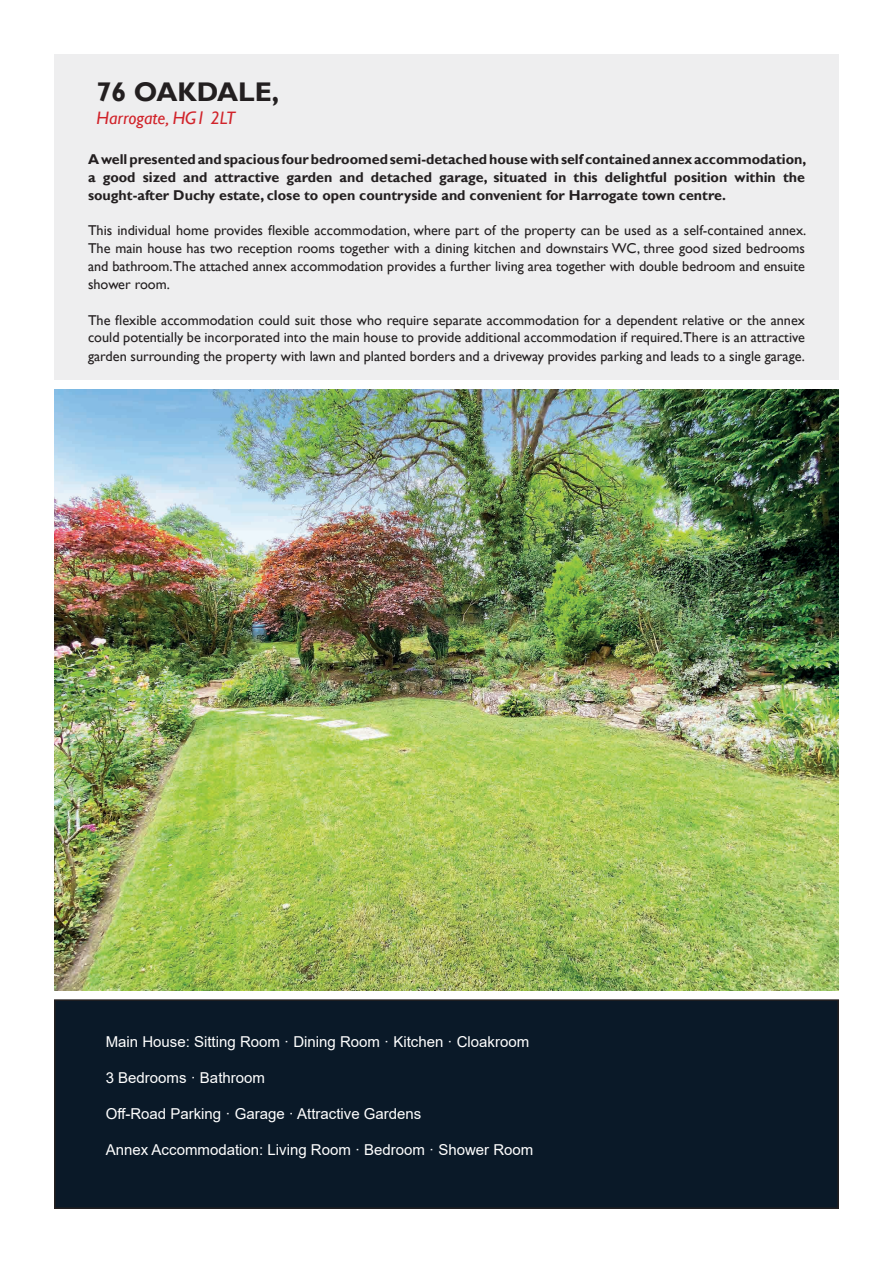
<style>
.page{position:relative;width:893px;height:1263px;background:#fff}
.page>*{position:absolute;margin:0;border:0;box-sizing:border-box;transform-origin:0 0}
.t1{font:700 27px "Gill Sans";color:#231f20}
.t2{font:italic 18px "Gill Sans";color:#d1232a}
.t3{font:15px "Arial";color:#fff}
.t4{font:14.25px/17.9px "Gill Sans";color:#231f20;text-align:justify}
.t5{font:700 14.25px/17.9px "Gill Sans";color:#231f20;text-align:justify}
</style>
<div class="page">
<div style="left:55px;top:1000px;width:783px;height:208px;background:#0a1928"></div>
<div style="left:54px;top:999px;width:785px;height:210px;border:2px solid #231f20"></div>
<div style="left:54px;top:54px;width:785px;height:326px;background:#eeeeef"></div>
<img style="left:54px;top:390px;width:785px;height:601px">
<h1 class="t1" style="left:97px;top:76px;width:184px">76 OAKDALE,</h1>
<p class="t2" style="left:97px;top:107px;width:140px">Harrogate, HG1 2LT</p>
<p class="t5" style="left:88px;top:151px;width:720px">A well presented and spacious four bedroomed semi-detached house with self contained annex accommodation, a good sized and attractive garden and detached garage, situated in this delightful position within the sought-after Duchy estate, close to open countryside and convenient for Harrogate town centre.</p>
<p class="t4" style="left:88px;top:222px;width:720px">This individual home provides flexible accommodation, where part of the property can be used as a self-contained annex.<br>The main house has two reception rooms together with a dining kitchen and downstairs WC, three good sized bedrooms and bathroom.The attached annex accommodation provides a further living area together with double bedroom and ensuite shower room.</p>
<p class="t4" style="left:88px;top:311px;width:718px;line-height:18.3px">The flexible accommodation could suit those who require separate accommodation for a dependent relative or the annex could potentially be incorporated into the main house to provide additional accommodation if required.There is an attractive garden surrounding the property with lawn and planted borders and a driveway provides parking and leads to a single garage.</p>
<p class="t3" style="left:106px;top:1031px;width:425px">Main House: Sitting Room · Dining Room · Kitchen · Cloakroom</p>
<p class="t3" style="left:106px;top:1067px;width:161px">3 Bedrooms · Bathroom</p>
<p class="t3" style="left:106px;top:1103px;width:317px">Off-Road Parking · Garage · Attractive Gardens</p>
<p class="t3" style="left:106px;top:1139px;width:429px">Annex Accommodation: Living Room · Bedroom · Shower Room</p>
</div>
